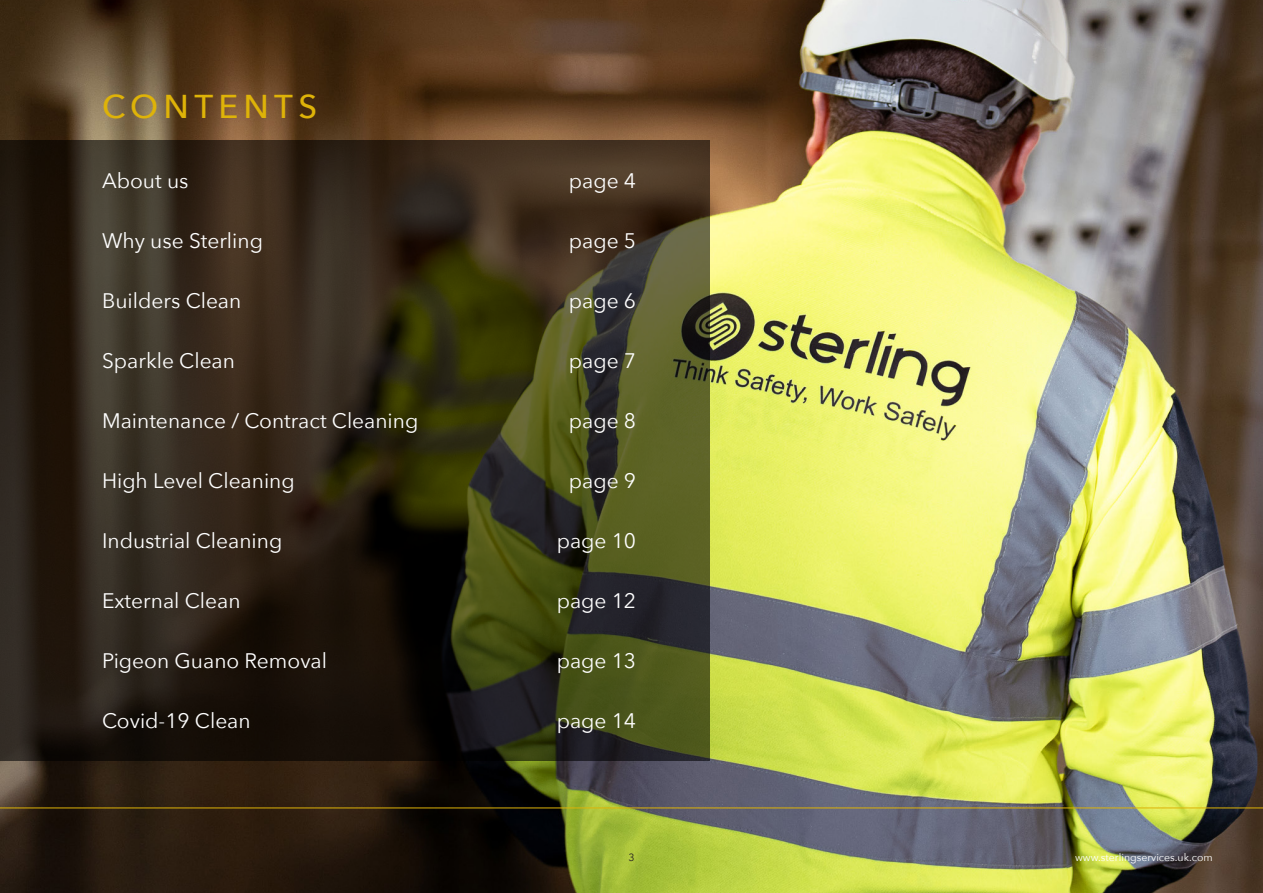
<style>
.page{position:relative;width:1263px;height:893px;background:#fff}
.page>*{position:absolute;margin:0;border:0;box-sizing:border-box;transform-origin:0 0}
.t1{font:500 33px "Avenir Next";letter-spacing:.16em;color:#deb308}
.t2{font:21px "Avenir Next";color:#fff}
.t3{font:10.5px "Avenir Next";color:#fff}
.t4{font:10.5px "Avenir Next";color:#231f20}
</style>
<div class="page">
<img style="left:0;top:0;width:1263px;height:893px">
<svg style="left:0;top:140px;width:710px;height:621px;background:#332d19"></svg>
<hr style="left:0;top:807px;width:1263px;height:1px;background:#deb308">
<h1 class="t1" style="left:102px;top:78px;width:217px">CONTENTS</h1>
<p class="t2" style="left:102px;top:163px;width:88px">About us</p>
<p class="t2" style="left:569px;top:163px;width:69px">page 4</p>
<p class="t2" style="left:102px;top:223px;width:162px">Why use Sterling</p>
<p class="t2" style="left:569px;top:223px;width:69px">page 5</p>
<p class="t2" style="left:102px;top:283px;width:141px">Builders Clean</p>
<p class="t2" style="left:569px;top:283px;width:69px">page 6</p>
<p class="t2" style="left:102px;top:343px;width:134px">Sparkle Clean</p>
<p class="t2" style="left:569px;top:343px;width:69px">page 7</p>
<p class="t2" style="left:102px;top:403px;width:318px">Maintenance / Contract Cleaning</p>
<p class="t2" style="left:569px;top:403px;width:69px">page 8</p>
<p class="t2" style="left:102px;top:463px;width:194px">High Level Cleaning</p>
<p class="t2" style="left:569px;top:463px;width:69px">page 9</p>
<p class="t2" style="left:102px;top:523px;width:182px">Industrial Cleaning</p>
<p class="t2" style="left:557px;top:523px;width:81px">page 10</p>
<p class="t2" style="left:102px;top:583px;width:140px">External Clean</p>
<p class="t2" style="left:557px;top:583px;width:81px">page 12</p>
<p class="t2" style="left:102px;top:643px;width:227px">Pigeon Guano Removal</p>
<p class="t2" style="left:557px;top:643px;width:81px">page 13</p>
<p class="t2" style="left:102px;top:703px;width:150px">Covid-19 Clean</p>
<p class="t2" style="left:557px;top:703px;width:81px">page 14</p>
<p class="t4" style="left:628px;top:848px;width:8px">3</p>
<p class="t3" style="left:1075px;top:848px;width:139px">www.sterlingservices.uk.com</p>
</div>
